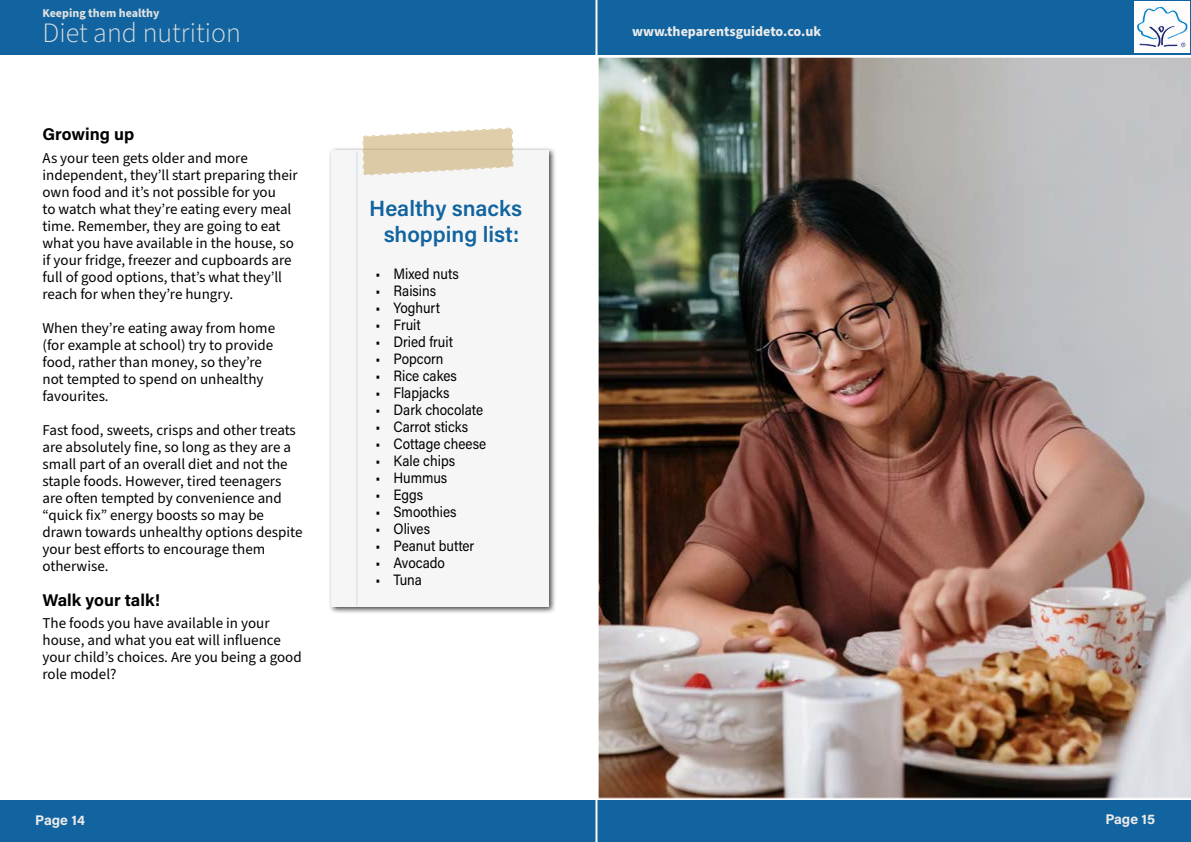
<style>
.page{position:relative;width:1191px;height:842px;background:#fff}
.page>*{position:absolute;margin:0;border:0;box-sizing:border-box;transform-origin:0 0}
.t1{font:300 28px "Source Sans Pro";color:#e1e1e1}
.t2{font:600 22px/26.4px "Acumin Pro";color:#11649f;text-align:center}
.t3{font:700 17px "Acumin Pro";color:#000}
.t4{font:15px/17px "Source Sans Pro";color:#000}
.t5{font:15px "Acumin Pro";color:#000;scale:.9 1}
.t6{font:700 14px "Source Sans Pro";color:#ecebeb}
.t7{font:700 14px "Acumin Pro";color:#ecebeb}
.t8{font:700 12px "Source Sans Pro";color:#e1e1e1}
</style>
<div class="page">
<div style="left:0;top:0;width:1191px;height:55px;background:#11649f"></div>
<div style="left:0;top:800px;width:1191px;height:41px;background:#11649f"></div>
<hr style="left:595px;top:0;width:2px;height:842px;background:#fff">
<svg style="left:1134px;top:1px;width:55px;height:52px;background:#e3ebf3"></svg>
<div style="left:328px;top:146px;width:228px;height:468px;background:#000;opacity:.75"></div>
<div style="left:331px;top:150px;width:217px;height:457px;background:#f6f6f6"></div>
<svg style="left:362px;top:127px;width:152px;height:49px"></svg>
<hr style="left:356px;top:152px;width:2px;height:455px;background:#e0e9ee">
<img style="left:598px;top:57px;width:593px;height:742px">
<p class="t8" style="left:43px;top:4px;width:118px">Keeping them healthy</p>
<h1 class="t1" style="left:43px;top:14px;width:200px">Diet and nutrition</h1>
<p class="t3" style="left:43px;top:122px;width:93px">Growing up</p>
<p class="t4" style="left:43px;top:150px;width:257px">As your teen gets older and more independent, they’ll start preparing their own food and it’s not possible for you<br>to watch what they’re eating every meal time. Remember, they are going to eat what you have available in the house, so if your fridge, freezer and cupboards are full of good options, that’s what they’ll reach for when they’re hungry.</p>
<p class="t4" style="left:43px;top:320px;width:234px">When they’re eating away from home (for example at school) try to provide food, rather than money, so they’re not tempted to spend on unhealthy favourites.</p>
<p class="t4" style="left:43px;top:422px;width:261px">Fast food, sweets, crisps and other treats are absolutely fine, so long as they are a small part of an overall diet and not the staple foods. However, tired teenagers are often tempted by convenience and “quick fix” energy boosts so may be drawn towards unhealthy options despite your best efforts to encourage them otherwise.</p>
<p class="t3" style="left:43px;top:588px;width:119px">Walk your talk!</p>
<p class="t4" style="left:43px;top:615px;width:261px">The foods you have available in your house, and what you eat will influence your child’s choices. Are you being a good role model?</p>
<h2 class="t2" style="left:369px;top:194px;width:154px">Healthy snacks shopping list:</h2>
<p class="t5" style="left:375px;top:264px;width:94px">• Mixed nuts</p>
<p class="t5" style="left:375px;top:281px;width:69px">• Raisins</p>
<p class="t5" style="left:375px;top:298px;width:73px">• Yoghurt</p>
<p class="t5" style="left:375px;top:315px;width:52px">• Fruit</p>
<p class="t5" style="left:375px;top:332px;width:87px">• Dried fruit</p>
<p class="t5" style="left:375px;top:349px;width:77px">• Popcorn</p>
<p class="t5" style="left:375px;top:366px;width:92px">• Rice cakes</p>
<p class="t5" style="left:375px;top:383px;width:84px">• Flapjacks</p>
<p class="t5" style="left:375px;top:400px;width:121px">• Dark chocolate</p>
<p class="t5" style="left:375px;top:417px;width:105px">• Carrot sticks</p>
<p class="t5" style="left:375px;top:434px;width:124px">• Cottage cheese</p>
<p class="t5" style="left:375px;top:451px;width:90px">• Kale chips</p>
<p class="t5" style="left:375px;top:468px;width:81px">• Hummus</p>
<p class="t5" style="left:375px;top:485px;width:54px">• Eggs</p>
<p class="t5" style="left:375px;top:502px;width:92px">• Smoothies</p>
<p class="t5" style="left:375px;top:519px;width:62px">• Olives</p>
<p class="t5" style="left:375px;top:536px;width:111px">• Peanut butter</p>
<p class="t5" style="left:375px;top:553px;width:79px">• Avocado</p>
<p class="t5" style="left:375px;top:570px;width:53px">• Tuna</p>
<p class="t6" style="left:632px;top:22px;width:190px">www.theparentsguideto.co.uk</p>
<p class="t7" style="left:35px;top:810px;width:51px">Page 14</p>
<p class="t7" style="left:1105px;top:809px;width:51px">Page 15</p>
</div>
